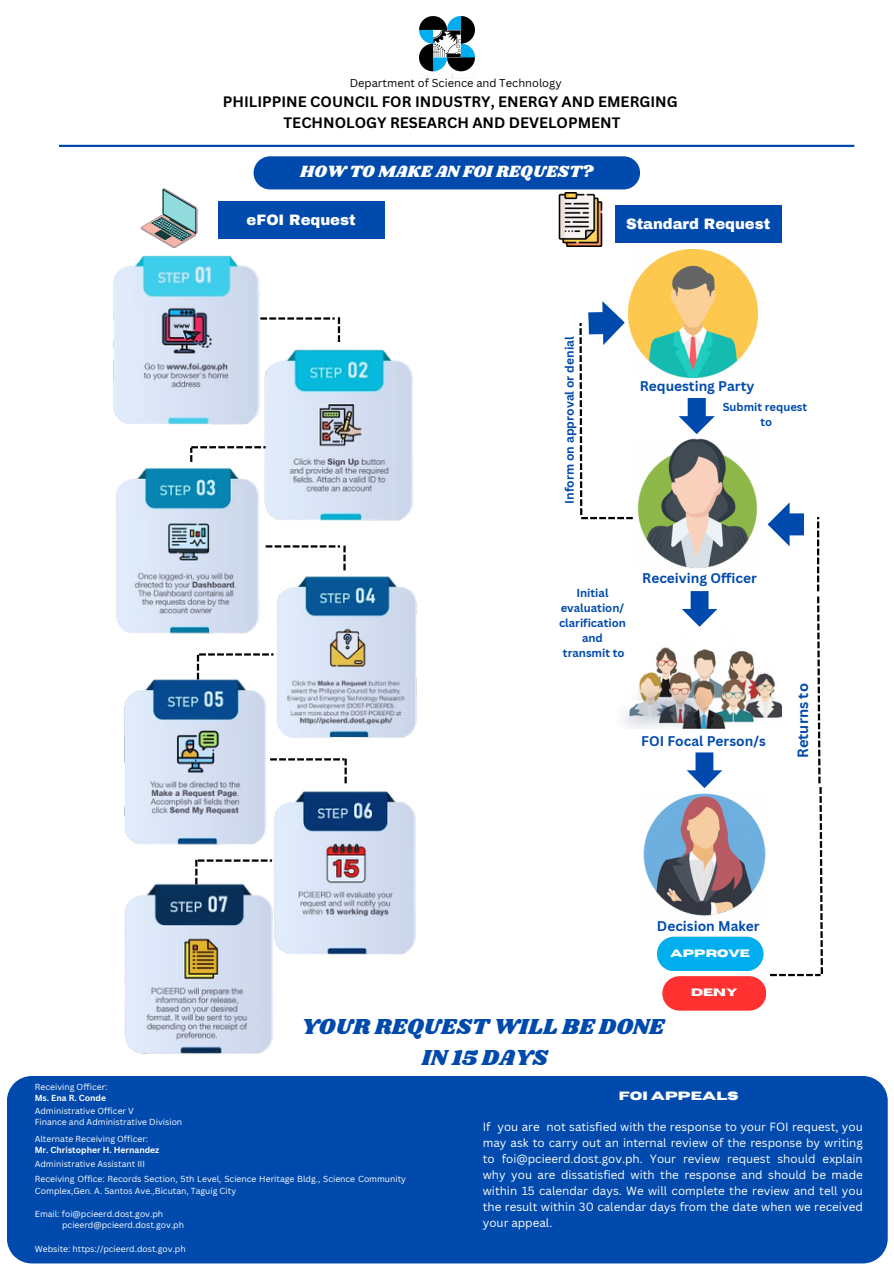
<style>
.page{position:relative;width:894px;height:1264px;background:#fff}
.page>*{position:absolute;margin:0;border:0;box-sizing:border-box;transform-origin:0 0}
.t1{font:22.5px/31.5px "Shrikhand";color:#004aad;text-align:center}
.t2{font:16.95px "Shrikhand";color:#fff}
.t3{font:700 14.7px/20.2px "Canva Sans";color:#000;text-align:center}
.t4{font:900 14.7px "Archivo";color:#fff}
.t5{font:700 14.55px "Canva Sans";color:#004aad}
.t6{font:700 13.65px "Canva Sans";color:#004aad}
.t7{font:700 12px "Canva Sans";color:#004aad}
.t8{font:700 12px "Horizon";color:#fff}
.t9{font:11.7px/16px "Canva Sans";color:#fff;text-align:justify}
.t10{font:700 11.25px/15.1px "Canva Sans";color:#004aad;text-align:center}
.t11{font:11.1px "Canva Sans";color:#000}
.t12{font:700 10.65px "Horizon";color:#fff}
.t13{font:8.55px/11.6px "Canva Sans";color:#fff}
.t14{font:700 8.55px "Canva Sans";color:#fff}
</style>
<div class="page">
<img style="left:419px;top:17px;width:55px;height:62px">
<div style="left:253px;top:156px;width:387px;height:33px;background:#004aad;border-radius:17px"></div>
<div style="left:218px;top:201px;width:166px;height:38px;background:#004aad"></div>
<div style="left:615px;top:205px;width:166px;height:38px;background:#004aad"></div>
<img style="left:113px;top:255px;width:147px;height:170px">
<img style="left:264px;top:342px;width:149px;height:179px">
<img style="left:116px;top:462px;width:154px;height:172px">
<img style="left:273px;top:570px;width:144px;height:168px">
<img style="left:124px;top:674px;width:143px;height:171px">
<img style="left:272px;top:779px;width:144px;height:176px">
<img style="left:124px;top:872px;width:151px;height:182px">
<svg style="left:260px;top:317px;width:80px;height:25px"></svg>
<svg style="left:190px;top:446px;width:75px;height:16px"></svg>
<svg style="left:265px;top:545px;width:80px;height:25px"></svg>
<svg style="left:197px;top:653px;width:76px;height:26px"></svg>
<svg style="left:270px;top:758px;width:76px;height:25px"></svg>
<svg style="left:195px;top:859px;width:77px;height:25px"></svg>
<img style="left:632px;top:438px;width:125px;height:114px">
<img style="left:629px;top:249px;width:127px;height:128px">
<svg style="left:678px;top:398px;width:36px;height:36px"></svg>
<div style="left:7px;top:1076px;width:880px;height:187px;background:#004aad"></div>
<svg style="left:141px;top:188px;width:56px;height:60px"></svg>
<img style="left:558px;top:193px;width:45px;height:54px">
<svg style="left:656px;top:502px;width:166px;height:508px"></svg>
<img style="left:643px;top:790px;width:125px;height:128px">
<img style="left:623px;top:629px;width:158px;height:99px">
<hr style="left:59px;top:145px;width:795px;height:2px;background:#004aad">
<svg style="left:579px;top:301px;width:53px;height:218px"></svg>
<p class="t11" style="left:349px;top:76px;width:213px">Department of Science and Technology</p>
<h4 class="t3" style="left:223px;top:91px;width:456px">PHILIPPINE COUNCIL FOR INDUSTRY, ENERGY AND EMERGING<br>TECHNOLOGY RESEARCH AND DEVELOPMENT</h4>
<h2 class="t2" style="left:300px;top:159px;width:294px">HOW TO MAKE AN FOI REQUEST?</h2>
<p class="t4" style="left:246px;top:212px;width:110px">eFOI Request</p>
<p class="t4" style="left:626px;top:215px;width:146px">Standard Request</p>
<p class="t7" style="left:560px;top:504px;width:169px;rotate:-90deg">Inform on approval or denial</p>
<h6 class="t6" style="left:639px;top:376px;width:116px">Requesting Party</h6>
<p class="t10" style="left:722px;top:399px;width:86px">Submit request to</p>
<h4 class="t10" style="left:559px;top:585px;width:68px">Initial evaluation/ clarification and transmit to</h4>
<p class="t6" style="left:642px;top:569px;width:116px">Receiving Officer</p>
<p class="t6" style="left:641px;top:731px;width:126px">FOI Focal Person/s</p>
<p class="t5" style="left:792px;top:757px;width:76px;rotate:-90deg">Returns to</p>
<h4 class="t6" style="left:656px;top:916px;width:104px">Decision Maker</h4>
<p class="t12" style="left:670px;top:948px;width:81px">APPROVE</p>
<p class="t12" style="left:691px;top:987px;width:48px">DENY</p>
<h6 class="t1" style="left:301px;top:1011px;width:364px">YOUR REQUEST WILL BE DONE<br>IN 15 DAYS</h6>
<h4 class="t13" style="left:35px;top:1080px;width:74px">Receiving Officer:</h4>
<h1 class="t13" style="left:35px;top:1104px;width:101px">Administrative Officer V</h1>
<p class="t13" style="left:35px;top:1116px;width:149px">Finance and Administrative Division</p>
<p class="t14" style="left:35px;top:1092px;width:73px">Ms. Ena R. Conde</p>
<p class="t13" style="left:35px;top:1132px;width:115px">Alternate Receiving Officer:</p>
<p class="t14" style="left:35px;top:1144px;width:126px">Mr. Christopher H. Hernandez</p>
<p class="t13" style="left:35px;top:1157px;width:112px">Administrative Assistant III</p>
<p class="t13" style="left:35px;top:1173px;width:372px">Receiving Office: Records Section, 5th Level, Science Heritage Bldg., Science Community<br>Complex,Gen. A. Santos Ave.,Bicutan, Taguig City</p>
<p class="t13" style="left:35px;top:1207px;width:130px">Email: foi@pcieerd.dost.gov.ph</p>
<p class="t13" style="left:62px;top:1219px;width:123px">pcieerd@pcieerd.dost.gov.ph</p>
<p class="t13" style="left:35px;top:1242px;width:152px">Website: https://pcieerd.dost.gov.ph</p>
<p class="t8" style="left:618px;top:1090px;width:121px">FOI APPEALS</p>
<p class="t9" style="left:482px;top:1117px;width:381px">If you are not satisfied with the response to your FOI request, you may ask to carry out an internal review of the response by writing to foi@pcieerd.dost.gov.ph. Your review request should explain why you are dissatisfied with the response and should be made within 15 calendar days. We will complete the review and tell you the result within 30 calendar days from the date when we received your appeal.</p>
</div>
